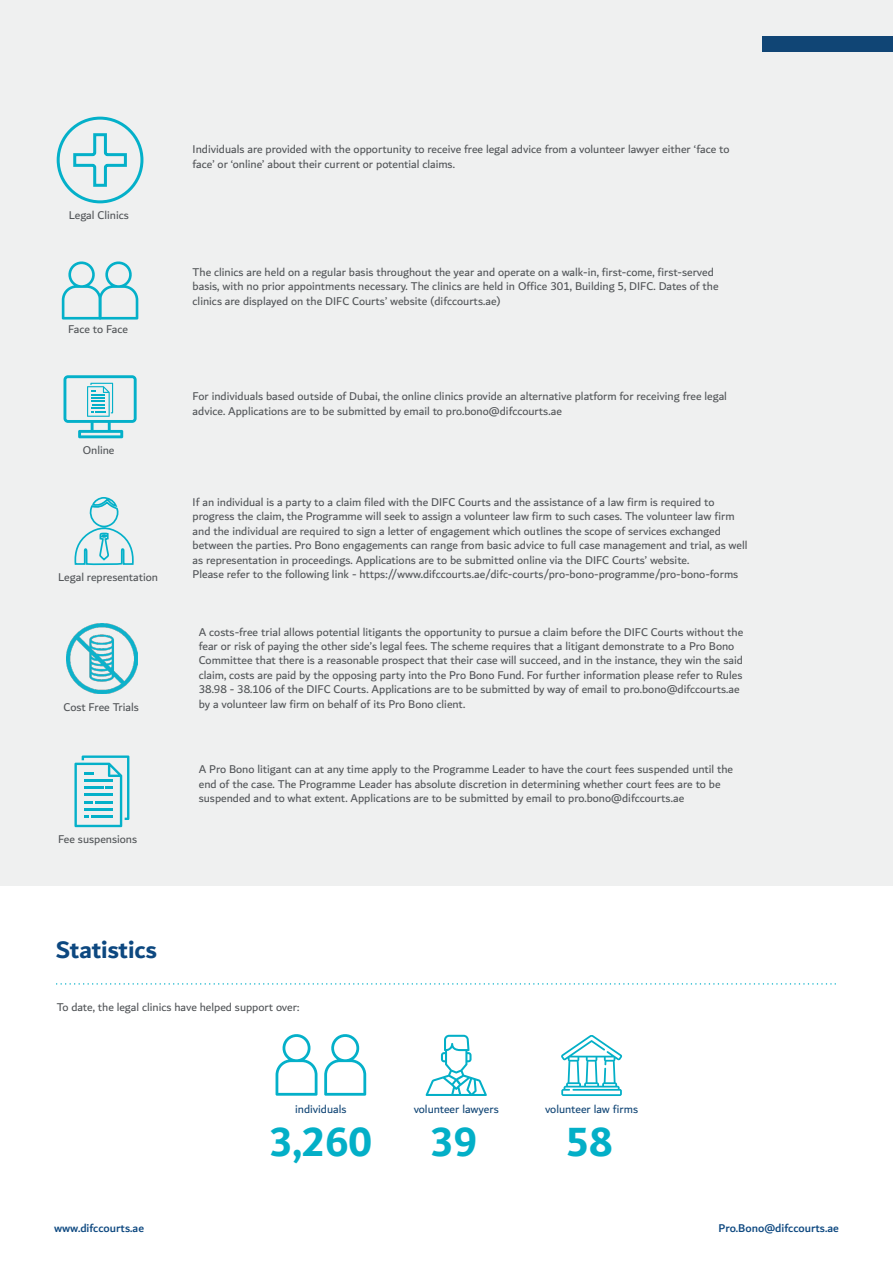
<style>
.page{position:relative;width:893px;height:1263px;background:#fff}
.page>*{position:absolute;margin:0;border:0;box-sizing:border-box;transform-origin:0 0}
.t1{font:700 43.5px "Dubai";color:#03afc7}
.Title_Paragraph{font:700 25.5px "Dubai";color:#0d4880}
.Paragraph_Style_1{font:12px/14.4px "Dubai";color:#515457}
.t2{font:12px "Dubai";color:#104575}
.t3{font:500 12px "Dubai";color:#0d4880}
</style>
<div class="page">
<div style="left:0;top:0;width:893px;height:885px;background:#eff0f0"></div>
<div style="left:762px;top:37px;width:131px;height:15px;background:#104575"></div>
<svg style="left:57px;top:983px;width:779px;height:2px"></svg>
<svg style="left:426px;top:1035px;width:61px;height:61px"></svg>
<svg style="left:561px;top:1035px;width:61px;height:61px"></svg>
<svg style="left:276px;top:1034px;width:41px;height:62px"></svg>
<svg style="left:324px;top:1034px;width:42px;height:62px"></svg>
<svg style="left:56px;top:116px;width:88px;height:88px"></svg>
<svg style="left:62px;top:261px;width:76px;height:59px"></svg>
<svg style="left:64px;top:375px;width:73px;height:63px"></svg>
<svg style="left:74px;top:755px;width:55px;height:72px"></svg>
<hr style="left:91px;top:815px;width:22px;height:3px;background:#04b0c9">
<svg style="left:74px;top:497px;width:60px;height:69px"></svg>
<img style="left:66px;top:623px;width:72px;height:71px">
<p class="Paragraph_Style_1" style="left:69px;top:208px;width:62px">Legal Clinics</p>
<p class="Paragraph_Style_1" style="left:68px;top:322px;width:61px">Face to Face</p>
<p class="Paragraph_Style_1" style="left:83px;top:443px;width:33px">Online</p>
<p class="Paragraph_Style_1" style="left:58px;top:569px;width:101px">Legal representation</p>
<p class="Paragraph_Style_1" style="left:63px;top:700px;width:77px">Cost Free Trials</p>
<p class="Paragraph_Style_1" style="left:58px;top:831px;width:80px">Fee suspensions</p>
<p class="Paragraph_Style_1" style="left:193px;top:142px;width:538px">Individuals are provided with the opportunity to receive free legal advice from a volunteer lawyer either ‘face to face’ or ‘online’ about their current or potential claims.</p>
<p class="Paragraph_Style_1" style="left:193px;top:264px;width:528px">The clinics are held on a regular basis throughout the year and operate on a walk-in, first-come, first-served basis, with no prior appointments necessary. The clinics are held in Office 301, Building 5, DIFC. Dates of the clinics are displayed on the DIFC Courts’ website (difccourts.ae(</p>
<p class="Paragraph_Style_1" style="left:193px;top:389px;width:536px">For individuals based outside of Dubai, the online clinics provide an alternative platform for receiving free legal advice. Applications are to be submitted by email to pro.bono@difccourts.ae</p>
<p class="Paragraph_Style_1" style="left:193px;top:495px;width:556px">If an individual is a party to a claim filed with the DIFC Courts and the assistance of a law firm is required to progress the claim, the Programme will seek to assign a volunteer law firm to such cases. The volunteer law firm and the individual are required to sign a letter of engagement which outlines the scope of services exchanged between the parties. Pro Bono engagements can range from basic advice to full case management and trial, as well as representation in proceedings. Applications are to be submitted online via the DIFC Courts’ website.</p>
<p class="Paragraph_Style_1" style="left:193px;top:567px;width:547px">Please refer to the following link - https://www.difccourts.ae/difc-courts/pro-bono-programme/pro-bono-forms</p>
<p class="Paragraph_Style_1" style="left:199px;top:624px;width:546px">A costs-free trial allows potential litigants the opportunity to pursue a claim before the DIFC Courts without the fear or risk of paying the other side s’ legal fees. The scheme requires that a litigant demonstrate to a Pro Bono Committee that there is a reasonable prospect that their case will succeed, and in the instance, they win the said claim, costs are paid by the opposing party into the Pro Bono Fund. For further information please refer to Rules 38.98 - 38.106 of the DIFC Courts. Applications are to be submitted by way of email to pro.bono@difccourts.ae by a volunteer law firm on behalf of its Pro Bono client.</p>
<p class="Paragraph_Style_1" style="left:199px;top:762px;width:536px">A Pro Bono litigant can at any time apply to the Programme Leader to have the court fees suspended until the end of the case. The Programme Leader has absolute discretion in determining whether court fees are to be suspended and to what extent. Applications are to be submitted by email to pro.bono@difccourts.ae</p>
<p class="Title_Paragraph" style="left:56px;top:935px;width:103px">Statistics</p>
<p class="Paragraph_Style_1" style="left:57px;top:999px;width:244px">To date, the legal clinics have helped support over:</p>
<p class="t2" style="left:295px;top:1102px;width:53px">individuals</p>
<p class="t2" style="left:414px;top:1102px;width:87px">volunteer lawyers</p>
<p class="t2" style="left:545px;top:1102px;width:95px">volunteer law firms</p>
<p class="t1" style="left:269px;top:1115px;width:104px">3,260</p>
<p class="t1" style="left:430px;top:1115px;width:48px">39</p>
<p class="t1" style="left:565px;top:1115px;width:48px">58</p>
<p class="t3" style="left:54px;top:1220px;width:92px">www.difccourts.ae</p>
<p class="t3" style="left:719px;top:1220px;width:122px">Pro.Bono@difccourts.ae</p>
</div>
